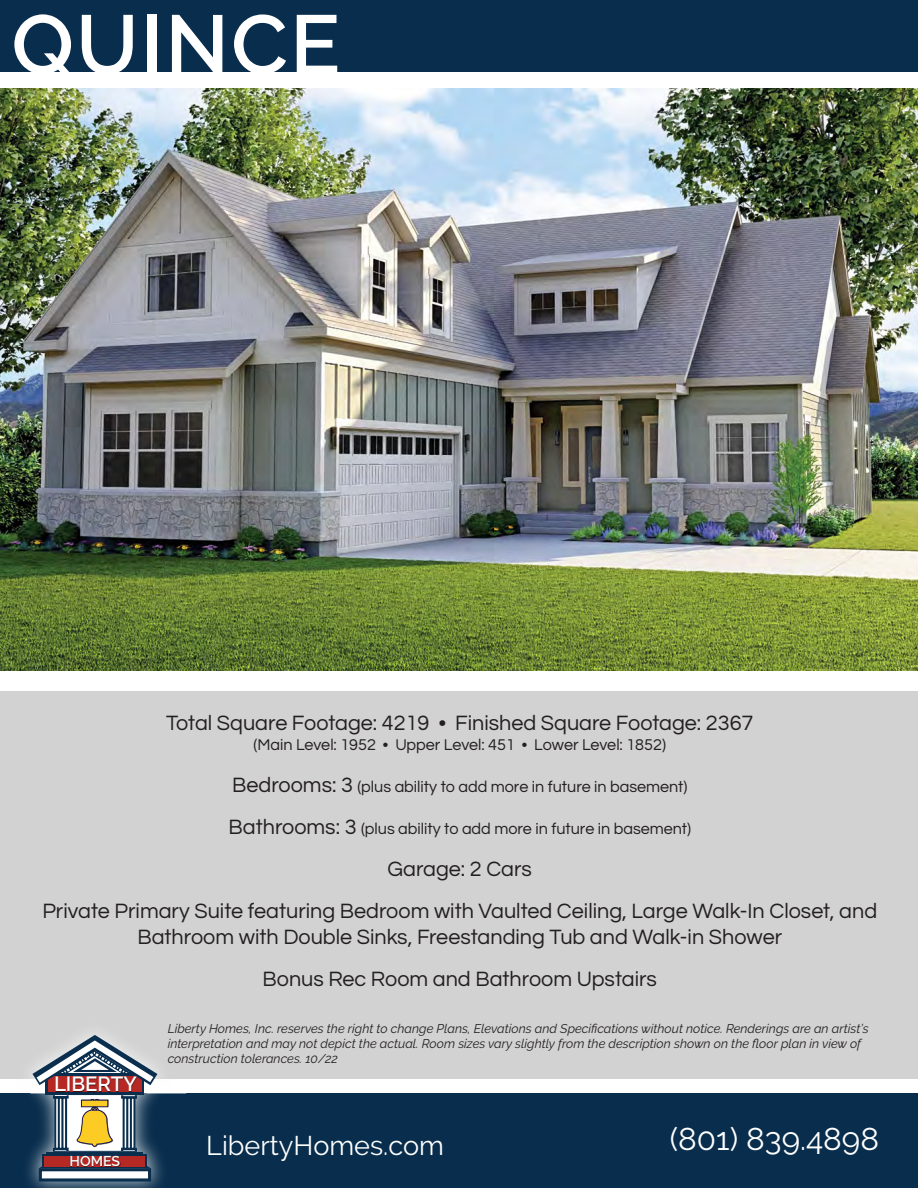
<style>
.page{position:relative;width:918px;height:1188px;background:#fff}
.page>*{position:absolute;margin:0;border:0;box-sizing:border-box;transform-origin:0 0}
.t1{font:600 83.1px "Raleway";letter-spacing:.025em;color:#fff}
.t2{font:31.5px "Raleway";color:#fff}
.t3{font:27px "Raleway";color:#fff}
.t4{font:21.6px/42.2px "Questrial";color:#231f20;text-align:center}
.t5{font:600 20.4px "Raleway";color:#fff}
.t6{font:16.2px "Questrial";color:#231f20}
.t7{font:600 14.25px "Raleway";color:#fff}
.t8{font:italic 12.6px/15.1px "Raleway";color:#231f20}
.s1{font-size:21.6px}
</style>
<div class="page">
<div style="left:0;top:691px;width:918px;height:388px;background:#d2d2d3"></div>
<div style="left:0;top:1093px;width:918px;height:95px;background:#082d4d"></div>
<div style="left:0;top:0;width:918px;height:72px;background:#082d4d"></div>
<img style="left:0;top:89px;width:918px;height:581px">
<img style="left:28px;top:1034px;width:152px;height:154px">
<div style="left:43px;top:1154px;width:104px;height:13px;background:#092e4e"></div>
<div style="left:40px;top:1170px;width:110px;height:10px;background:#fff"></div>
<div style="left:39px;top:1168px;width:112px;height:14px;border:3px solid #092e4e"></div>
<svg style="left:39px;top:1166px;width:112px;height:2px"></svg>
<div style="left:45px;top:1156px;width:100px;height:11px;background:#b62824"></div>
<hr style="left:47px;top:1152px;width:96px;height:2px;background:#092e4e">
<div style="left:46px;top:1073px;width:98px;height:22px;background:#092e4e"></div>
<div style="left:48px;top:1076px;width:94px;height:16px;background:#b62824"></div>
<svg style="left:53px;top:1097px;width:84px;height:55px;background:#b8b79e"></svg>
<svg style="left:33px;top:1035px;width:124px;height:50px"></svg>
<img style="left:53px;top:1073px;width:85px;height:24px">
<img style="left:69px;top:1156px;width:52px;height:15px">
<h1 class="t1" style="left:11px;top:-3px;width:330px">QUINCE</h1>
<h3 class="t4" style="left:166px;top:703px;width:589px">Total Square Footage: 4219 • Finished Square Footage: 2367</h3>
<p class="t6" style="left:254px;top:737px;width:414px">(Main Level: 1952 • Upper Level: 451 • Lower Level: 1852)</p>
<p class="t6" style="left:232px;top:779px;width:457px"><span class="s1">Bedrooms: 3</span> (plus ability to add more in future in basement)</p>
<p class="t6" style="left:229px;top:821px;width:464px"><span class="s1">Bathrooms: 3</span> (plus ability to add more in future in basement)</p>
<h3 class="t4" style="left:42px;top:849px;width:836px">Garage: 2 Cars<br>Private Primary Suite featuring Bedroom with Vaulted Ceiling, Large Walk-In Closet, and</h3>
<h3 class="t4" style="left:137px;top:917px;width:646px">Bathroom with Double Sinks, Freestanding Tub and Walk-in Shower<br>Bonus Rec Room and Bathroom Upstairs</h3>
<p class="t8" style="left:168px;top:1021px;width:702px">Liberty Homes, Inc. reserves the right to change Plans, Elevations and Specifications without notice. Renderings are an artist’s interpretation and may not depict the actual. Room sizes vary slightly from the description shown on the floor plan in view of construction tolerances. 10/22</p>
<h3 class="t5" style="left:54px;top:1073px;width:84px">LIBERTY</h3>
<p class="t7" style="left:70px;top:1153px;width:52px">HOMES</p>
<h3 class="t3" style="left:206px;top:1130px;width:239px">LibertyHomes.com</h3>
<h2 class="t2" style="left:670px;top:1121px;width:211px">(801) 839.4898</h2>
</div>
